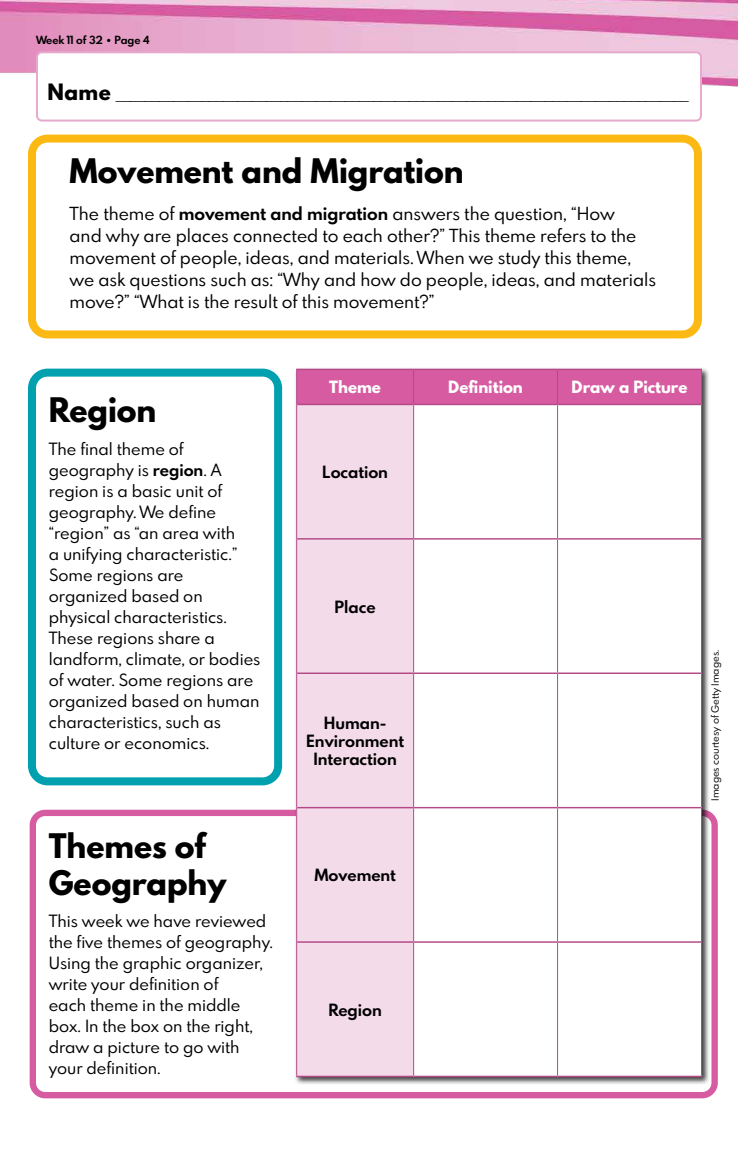
<style>
.page{position:relative;width:738px;height:1170px;background:#fff}
.page>*{position:absolute;margin:0;border:0;box-sizing:border-box;transform-origin:0 0}
.t1{font:800 30px/37px "Spartan MB";color:#000}
.t2{font:16px/22px "Spartan MB";color:#000}
.t3{font:700 15.2px "Century Gothic";color:#000}
.t4{font:15px/21px "Spartan MB";color:#000}
.t5{font:700 15px/18px "Spartan MB";color:#000;text-align:center}
.t6{font:800 15px "Spartan MB";color:#fff}
.t7{font:700 10px "Spartan MB";color:#000}
.t8{font:9px "Spartan MB";color:#000}
.s1{font-family:"Spartan MB";font-weight:800;font-size:20px}
.s2{font-weight:700}
</style>
<div class="page">
<div style="left:28px;top:369px;width:254px;height:416px;border:8px solid #00a0af;border-radius:16px"></div>
<div style="left:28px;top:135px;width:674px;height:203px;border:8px solid #fdb913;border-radius:16px"></div>
<div style="left:30px;top:810px;width:688px;height:288px;border:6px solid #d75ba1;border-radius:12px"></div>
<div style="left:294px;top:367px;width:416px;height:718px;background:#000;opacity:.75"></div>
<div style="left:296px;top:369px;width:406px;height:708px;background:#fff"></div>
<div style="left:297px;top:370px;width:404px;height:34px;background:#d75ba1"></div>
<div style="left:297px;top:405px;width:116px;height:671px;background:#f4dbea"></div>
<hr style="left:296px;top:404px;width:1px;height:135px;background:#b34a87">
<hr style="left:413px;top:405px;width:1px;height:133px;background:#b34a87">
<hr style="left:557px;top:405px;width:1px;height:133px;background:#b34a87">
<hr style="left:701px;top:404px;width:1px;height:135px;background:#b34a87">
<hr style="left:296px;top:539px;width:1px;height:134px;background:#b34a87">
<hr style="left:413px;top:540px;width:1px;height:133px;background:#b34a87">
<hr style="left:557px;top:540px;width:1px;height:133px;background:#b34a87">
<hr style="left:701px;top:539px;width:1px;height:134px;background:#b34a87">
<hr style="left:296px;top:673px;width:1px;height:135px;background:#b34a87">
<hr style="left:413px;top:674px;width:1px;height:133px;background:#b34a87">
<hr style="left:557px;top:674px;width:1px;height:133px;background:#b34a87">
<hr style="left:701px;top:673px;width:1px;height:135px;background:#b34a87">
<hr style="left:296px;top:808px;width:1px;height:134px;background:#b34a87">
<hr style="left:413px;top:808px;width:1px;height:133px;background:#b34a87">
<hr style="left:557px;top:808px;width:1px;height:133px;background:#b34a87">
<hr style="left:701px;top:808px;width:1px;height:134px;background:#b34a87">
<hr style="left:296px;top:942px;width:1px;height:134px;background:#b34a87">
<hr style="left:413px;top:943px;width:1px;height:133px;background:#b34a87">
<hr style="left:557px;top:943px;width:1px;height:133px;background:#b34a87">
<hr style="left:701px;top:942px;width:1px;height:134px;background:#b34a87">
<hr style="left:297px;top:538px;width:117px;height:2px;background:#b34a87">
<hr style="left:414px;top:538px;width:144px;height:2px;background:#b34a87">
<hr style="left:558px;top:538px;width:143px;height:2px;background:#b34a87">
<hr style="left:297px;top:673px;width:117px;height:1px;background:#b34a87">
<hr style="left:414px;top:673px;width:144px;height:1px;background:#b34a87">
<hr style="left:558px;top:673px;width:143px;height:1px;background:#b34a87">
<hr style="left:297px;top:807px;width:117px;height:1px;background:#b34a87">
<hr style="left:414px;top:807px;width:144px;height:1px;background:#b34a87">
<hr style="left:558px;top:807px;width:143px;height:1px;background:#b34a87">
<hr style="left:297px;top:941px;width:117px;height:2px;background:#b34a87">
<hr style="left:414px;top:941px;width:144px;height:2px;background:#b34a87">
<hr style="left:558px;top:941px;width:143px;height:2px;background:#b34a87">
<hr style="left:296px;top:1076px;width:118px;height:1px;background:#b34a87">
<hr style="left:414px;top:1076px;width:144px;height:1px;background:#b34a87">
<hr style="left:558px;top:1076px;width:144px;height:1px;background:#b34a87">
<hr style="left:296px;top:369px;width:118px;height:1px;background:#b34a87">
<hr style="left:414px;top:369px;width:144px;height:1px;background:#b34a87">
<hr style="left:558px;top:369px;width:144px;height:1px;background:#b34a87">
<hr style="left:297px;top:404px;width:117px;height:1px;background:#b34a87">
<hr style="left:414px;top:404px;width:144px;height:1px;background:#b34a87">
<hr style="left:558px;top:404px;width:143px;height:1px;background:#b34a87">
<hr style="left:296px;top:370px;width:1px;height:34px;background:#b34a87">
<hr style="left:413px;top:370px;width:1px;height:34px;background:#b34a87">
<hr style="left:557px;top:370px;width:1px;height:34px;background:#b34a87">
<hr style="left:701px;top:370px;width:1px;height:34px;background:#b34a87">
<img style="left:0;top:0;width:738px;height:264px">
<div style="left:37px;top:52px;width:664px;height:69px;background:#fff;border-radius:5px"></div>
<div style="left:36px;top:51px;width:666px;height:71px;border:2px solid #e7aacd;border-radius:5px"></div>
<p class="t7" style="left:36px;top:32px;width:115px">Week 11 of 32 • Page 4</p>
<p class="t3" style="left:47px;top:85px;width:643px"><span class="s1">Name</span> ________________________________________________________________________________</p>
<h1 class="t1" style="left:70px;top:152px;width:396px">Movement and Migration</h1>
<p class="t2" style="left:70px;top:202px;width:588px">The theme of <span class="s2">movement and migration</span> answers the question, “How<br>and why are places connected to each other?” This theme refers to the movement of people, ideas, and materials. When we study this theme, we ask questions such as: “Why and how do people, ideas, and materials move?” “What is the result of this movement?”</p>
<h1 class="t1" style="left:49px;top:391px;width:109px">Region</h1>
<p class="t4" style="left:49px;top:438px;width:213px">The final theme of geography is <span class="s2">region</span>. A region is a basic unit of geography. We define “region” as “an area with<br>a unifying characteristic.”<br>Some regions are organized based on physical characteristics.<br>These regions share a landform, climate, or bodies of water. Some regions are organized based on human characteristics, such as culture or economics.</p>
<h1 class="t1" style="left:49px;top:827px;width:179px">Themes of<br>Geography</h1>
<p class="t4" style="left:49px;top:910px;width:226px">This week we have reviewed the five themes of geography.<br>Using the graphic organizer, write your definition of<br>each theme in the middle box. In the box on the right, draw a picture to go with your definition.</p>
<p class="t6" style="left:329px;top:376px;width:53px">Theme</p>
<p class="t6" style="left:448px;top:376px;width:76px">Definition</p>
<p class="t6" style="left:572px;top:376px;width:117px">Draw a Picture</p>
<p class="t5" style="left:322px;top:463px;width:67px">Location</p>
<p class="t5" style="left:334px;top:597px;width:43px">Place</p>
<p class="t5" style="left:306px;top:714px;width:99px">Human-<br>Environment<br>Interaction</p>
<p class="t5" style="left:314px;top:866px;width:83px">Movement</p>
<p class="t8" style="left:708px;top:801px;width:152px;rotate:-90deg">Images courtesy of Getty Images.</p>
<p class="t5" style="left:328px;top:1000px;width:55px">Region</p>
</div>
